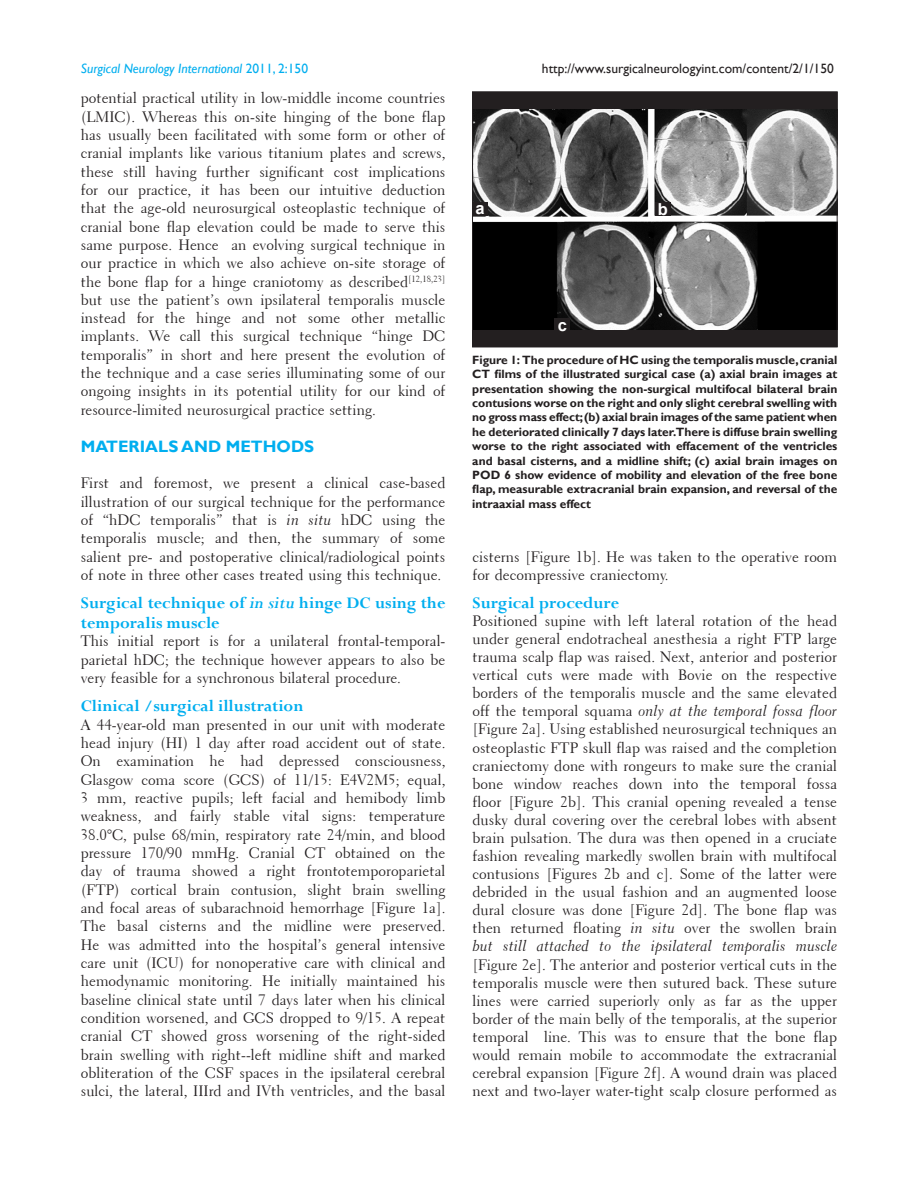
<style>
.page{position:relative;width:918px;height:1188px;background:#fff}
.page>*{position:absolute;margin:0;border:0;box-sizing:border-box;transform-origin:0 0}
.t1{font:700 18px/19.8px "Perpetua";color:#00aeef}
.t2{font:700 16.5px "Gill Sans";color:#00aeef}
.t3{font:700 16.5px "Arial";color:#fff}
.TX{font:15px/18.3px "Transitional 521 BT Roman A";color:#231f20;text-align:justify}
.t4{font:13.5px "Gill Sans";color:#231f20}
.t5{font:italic 13.5px "Gill Sans";color:#00aeef}
.FGC{font:700 12px/14.4px "Gill Sans";color:#231f20;text-align:justify}
.s1{font-style:normal}
.s2{font-family:"Transitional 521 BT Cursive A"}
.s3{font-style:italic}
</style>
<div class="page">
<div style="left:473px;top:92px;width:364px;height:255px;background:#231f20"></div>
<img style="left:474px;top:109px;width:361px;height:221px">
<div style="left:472px;top:92px;width:365px;height:255px;border:1px solid #231f20"></div>
<div style="left:472px;top:202px;width:16px;height:14px;background:#231f20"></div>
<div style="left:655px;top:202px;width:16px;height:14px;background:#231f20"></div>
<div style="left:554px;top:318px;width:16px;height:14px;background:#231f20"></div>
<p class="t5" style="left:81px;top:61px;width:229px">Surgical Neurology International <span class="s1">2011, 2:150</span></p>
<p class="t4" style="left:542px;top:61px;width:293px">http://www.surgicalneurologyint.com/content/2/1/150</p>
<p class="TX" style="left:81px;top:89px;width:366px">potential practical utility in low-middle income countries (LMIC). Whereas this on-site hinging of the bone flap has usually been facilitated with some form or other of cranial implants like various titanium plates and screws, these still having further significant cost implications for our practice, it has been our intuitive deduction that the age-old neurosurgical osteoplastic technique of cranial bone flap elevation could be made to serve this same purpose. Hence an evolving surgical technique in our practice in which we also achieve on-site storage of the bone flap for a hinge craniotomy as described<sup>[12,18,23] </sup>but use the patient’s own ipsilateral temporalis muscle instead for the hinge and not some other metallic implants. We call this surgical technique “hinge DC temporalis” in short and here present the evolution of the technique and a case series illuminating some of our ongoing insights in its potential utility for our kind of resource-limited neurosurgical practice setting.</p>
<h1 class="t2" style="left:81px;top:436px;width:235px">MATERIALS AND METHODS</h1>
<p class="TX" style="left:81px;top:474px;width:366px">First and foremost, we present a clinical case-based illustration of our surgical technique for the performance of “hDC temporalis” that is <span class="s2">in situ</span> hDC using the temporalis muscle; and then, the summary of some salient pre- and postoperative clinical/radiological points of note in three other cases treated using this technique.</p>
<h2 class="t1" style="left:81px;top:593px;width:366px">Surgical technique of <span class="s3">in situ</span> hinge DC using the temporalis muscle</h2>
<p class="TX" style="left:81px;top:632px;width:366px">This initial report is for a unilateral frontal-temporal&shy;parietal hDC; the technique however appears to also be very feasible for a synchronous bilateral procedure.</p>
<h2 class="t1" style="left:81px;top:696px;width:224px">Clinical /surgical illustration</h2>
<p class="TX" style="left:81px;top:715px;width:366px">A 44-year-old man presented in our unit with moderate head injury (HI) 1 day after road accident out of state.<br>On examination he had depressed consciousness, Glasgow coma score (GCS) of 11/15: E4V2M5; equal, 3 mm, reactive pupils; left facial and hemibody limb weakness, and fairly stable vital signs: temperature 38.0°C, pulse 68/min, respiratory rate 24/min, and blood pressure 170/90 mmHg. Cranial CT obtained on the day of trauma showed a right frontotemporoparietal (FTP) cortical brain contusion, slight brain swelling and focal areas of subarachnoid hemorrhage [Figure 1a].<br>The basal cisterns and the midline were preserved.<br>He was admitted into the hospital’s general intensive care unit (ICU) for nonoperative care with clinical and hemodynamic monitoring. He initially maintained his baseline clinical state until 7 days later when his clinical condition worsened, and GCS dropped to 9/15. A repeat cranial CT showed gross worsening of the right-sided brain swelling with right--left midline shift and marked obliteration of the CSF spaces in the ipsilateral cerebral sulci, the lateral, IIIrd and IVth ventricles, and the basal</p>
<p class="t3" style="left:476px;top:197px;width:11px">a</p>
<p class="t3" style="left:658px;top:198px;width:12px">b</p>
<p class="t3" style="left:558px;top:314px;width:11px">c</p>
<p class="FGC" style="left:472px;top:353px;width:367px">Figure 1: The procedure of HC using the temporalis muscle, cranial CT films of the illustrated surgical case (a) axial brain images at presentation showing the non-surgical multifocal bilateral brain contusions worse on the right and only slight cerebral swelling with no gross mass effect; (b) axial brain images of the same patient when he deteriorated clinically 7 days later.There is diffuse brain swelling worse to the right associated with effacement of the ventricles and basal cisterns, and a midline shift; (c) axial brain images on POD 6 show evidence of mobility and elevation of the free bone flap, measurable extracranial brain expansion, and reversal of the intraaxial mass effect</p>
<p class="TX" style="left:472px;top:548px;width:366px">cisterns [Figure 1b]. He was taken to the operative room for decompressive craniectomy.</p>
<h2 class="t1" style="left:472px;top:592px;width:148px">Surgical procedure</h2>
<p class="TX" style="left:472px;top:612px;width:366px">Positioned supine with left lateral rotation of the head under general endotracheal anesthesia a right FTP large trauma scalp flap was raised. Next, anterior and posterior vertical cuts were made with Bovie on the respective borders of the temporalis muscle and the same elevated off the temporal squama <span class="s2">only at the temporal fossa floor </span>[Figure 2a]. Using established neurosurgical techniques an osteoplastic FTP skull flap was raised and the completion craniectomy done with rongeurs to make sure the cranial bone window reaches down into the temporal fossa floor [Figure 2b]. This cranial opening revealed a tense dusky dural covering over the cerebral lobes with absent brain pulsation. The dura was then opened in a cruciate fashion revealing markedly swollen brain with multifocal contusions [Figures 2b and c]. Some of the latter were debrided in the usual fashion and an augmented loose dural closure was done [Figure 2d]. The bone flap was then returned floating <span class="s2">in situ</span> over the swollen brain <span class="s2">but still attached to the ipsilateral temporalis muscle </span>[Figure 2e]. The anterior and posterior vertical cuts in the temporalis muscle were then sutured back. These suture lines were carried superiorly only as far as the upper border of the main belly of the temporalis, at the superior temporal line. This was to ensure that the bone flap would remain mobile to accommodate the extracranial cerebral expansion [Figure 2f]. A wound drain was placed next and two-layer water-tight scalp closure performed as</p>
</div>
